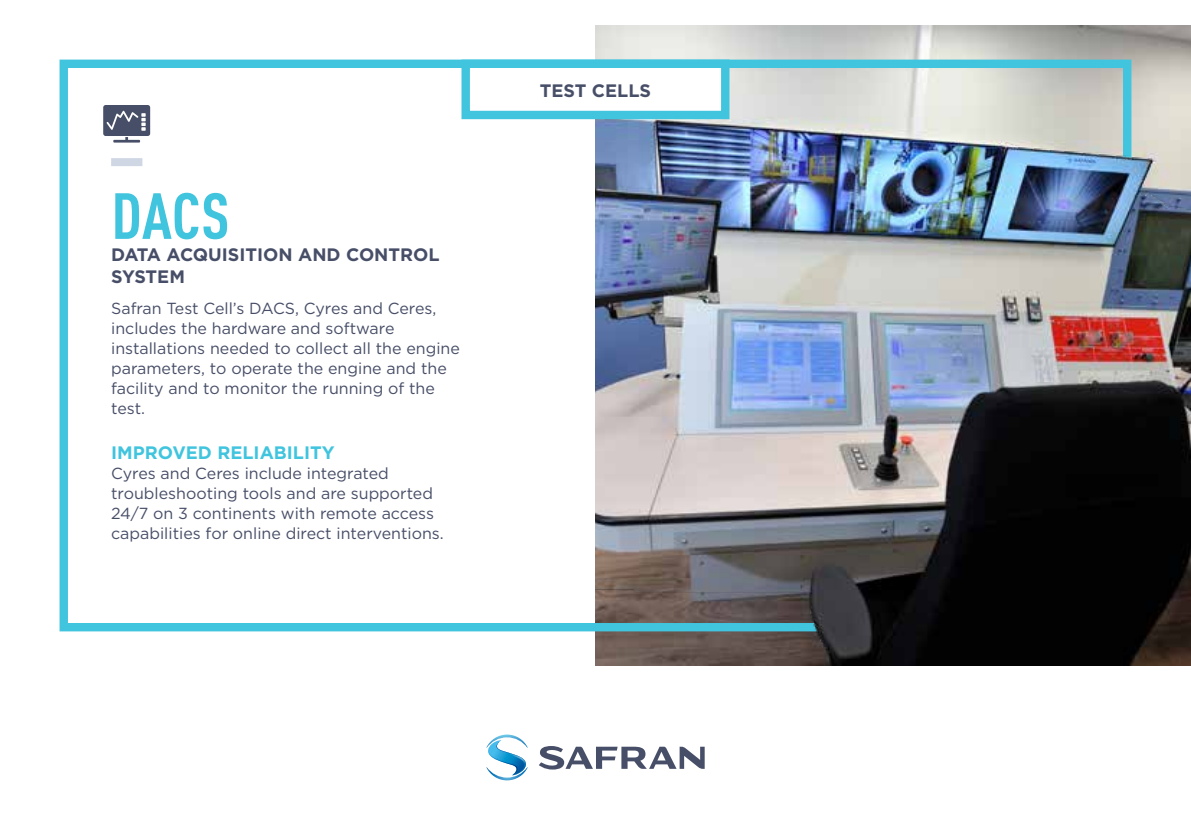
<style>
.page{position:relative;width:1191px;height:840px;background:#fff}
.page>*{position:absolute;margin:0;border:0;box-sizing:border-box;transform-origin:0 0}
.t1{font:700 condensed 64px "DIN Pro";color:#41c4de}
.t2{font:700 18px/22px "Gotham";color:#474e67}
.t3{font:700 18px "Gotham";color:#41c4de}
.t4{font:16px/20px "Gotham";color:#474e67}
</style>
<div class="page">
<img style="left:595px;top:25px;width:596px;height:117px">
<svg style="left:539px;top:746px;width:165px;height:23px"></svg>
<svg style="left:486px;top:734px;width:42px;height:46px"></svg>
<div style="left:60px;top:60px;width:1071px;height:571px;border:8px solid #41c4de"></div>
<div style="left:466px;top:64px;width:259px;height:51px;background:#fff"></div>
<div style="left:461px;top:60px;width:268px;height:59px;border:8px solid #41c4de"></div>
<img style="left:595px;top:142px;width:596px;height:523px">
<div style="left:111px;top:158px;width:31px;height:8px;background:#cfd7e5"></div>
<svg style="left:103px;top:105px;width:47px;height:37px"></svg>
<h1 class="t1" style="left:111px;top:168px;width:120px">DACS</h1>
<p class="t2" style="left:111px;top:243px;width:330px">DATA ACQUISITION AND CONTROL<br>SYSTEM</p>
<p class="t4" style="left:111px;top:298px;width:350px">Safran Test Cell’s DACS, Cyres and Ceres, includes the hardware and software installations needed to collect all the engine parameters, to operate the engine and the facility and to monitor the running of the test.</p>
<p class="t3" style="left:111px;top:440px;width:225px">IMPROVED RELIABILITY</p>
<p class="t4" style="left:111px;top:463px;width:334px">Cyres and Ceres include integrated troubleshooting tools and are supported 24/7 on 3 continents with remote access capabilities for online direct interventions.</p>
<p class="t2" style="left:540px;top:79px;width:113px">TEST CELLS</p>
</div>
